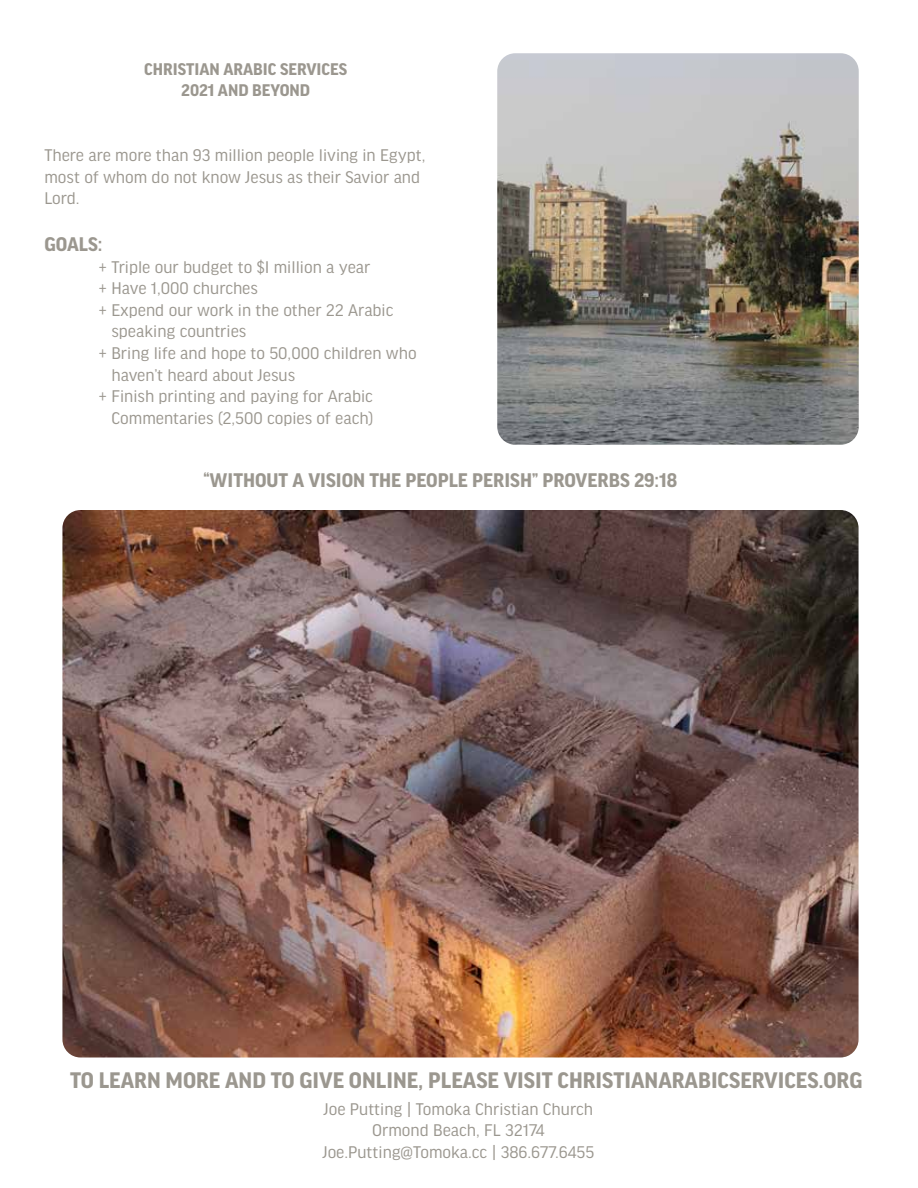
<style>
.page{position:relative;width:918px;height:1188px;background:#fff}
.page>*{position:absolute;margin:0;border:0;box-sizing:border-box;transform-origin:0 0}
.t1{font:700 24px "Good Headline Pro";color:#9b978f}
.t2{font:700 21px "Good Headline Pro";color:#9b978f}
.t3{font:18px/21.6px "Good Headline Pro";color:#9b978f}
.t4{font:700 18px/21.6px "Good Headline Pro";color:#9b978f;text-align:center}
</style>
<div class="page">
<img style="left:497px;top:53px;width:362px;height:392px">
<img style="left:62px;top:510px;width:797px;height:548px">
<p class="t4" style="left:144px;top:59px;width:205px">CHRISTIAN ARABIC SERVICES<br>2021 AND BEYOND</p>
<p class="t3" style="left:44px;top:145px;width:383px">There are more than 93 million people living in Egypt, most of whom do not know Jesus as their Savior and<br>Lord.</p>
<p class="t2" style="left:44px;top:234px;width:60px">GOALS:</p>
<p class="t3" style="left:98px;top:256px;width:273px">+ Triple our budget to $I million a year</p>
<p class="t3" style="left:98px;top:278px;width:161px">+ Have 1,000 churches</p>
<p class="t3" style="left:98px;top:299px;width:297px">+ Expend our work in the other 22 Arabic</p>
<p class="t3" style="left:112px;top:321px;width:136px">speaking countries</p>
<p class="t3" style="left:98px;top:343px;width:320px">+ Bring life and hope to 50,000 children who</p>
<p class="t3" style="left:112px;top:364px;width:185px">haven’t heard about Jesus</p>
<p class="t3" style="left:98px;top:386px;width:276px">+ Finish printing and paying for Arabic</p>
<p class="t3" style="left:112px;top:407px;width:264px">Commentaries (2,500 copies of each)</p>
<p class="t2" style="left:203px;top:470px;width:475px">“WITHOUT A VISION THE PEOPLE PERISH” PROVERBS 29:18</p>
<h1 class="t1" style="left:70px;top:1069px;width:794px">TO LEARN MORE AND TO GIVE ONLINE, PLEASE VISIT CHRISTIANARABICSERVICES.ORG</h1>
<p class="t3" style="left:323px;top:1098px;width:273px;text-align:center">Joe Putting | Tomoka Christian Church<br>Ormond Beach, FL 32174<br>Joe.Putting@Tomoka.cc | 386.677.6455</p>
</div>
